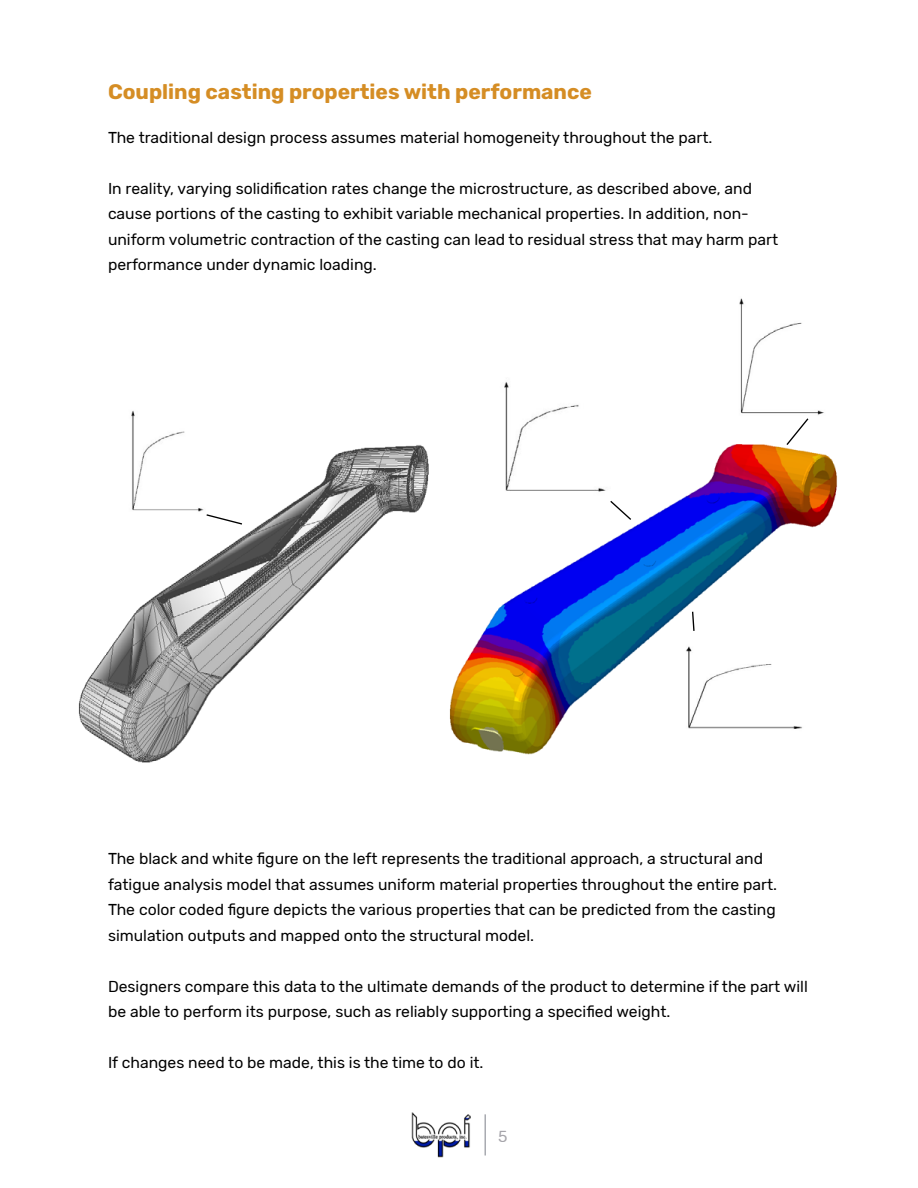
<style>
.page{position:relative;width:918px;height:1188px;background:#fff}
.page>*{position:absolute;margin:0;border:0;box-sizing:border-box;transform-origin:0 0}
.t1{font:700 21px "Rubik";color:#d58d24}
.t2{font:15.9px "Rubik";color:#6c6a73}
.t3{font:15.75px/25.5px "Rubik";color:#000}
</style>
<div class="page">
<img style="left:411px;top:1113px;width:60px;height:44px">
<hr style="left:485px;top:1114px;width:1px;height:41px;background:#696c77">
<img style="left:78px;top:445px;width:351px;height:318px">
<img style="left:125px;top:410px;width:82px;height:105px">
<img style="left:449px;top:444px;width:388px;height:311px">
<img style="left:739px;top:298px;width:85px;height:117px">
<img style="left:676px;top:643px;width:132px;height:88px">
<img style="left:495px;top:382px;width:116px;height:114px">
<svg style="left:205px;top:513px;width:39px;height:13px"></svg>
<svg style="left:609px;top:499px;width:24px;height:22px"></svg>
<svg style="left:785px;top:418px;width:25px;height:28px"></svg>
<svg style="left:691px;top:610px;width:4px;height:22px"></svg>
<h1 class="t1" style="left:108px;top:80px;width:486px">Coupling casting properties with performance</h1>
<p class="t3" style="left:108px;top:125px;width:606px">The traditional design process assumes material homogeneity throughout the part.</p>
<p class="t3" style="left:108px;top:176px;width:672px">In reality, varying solidification rates change the microstructure, as described above, and cause portions of the casting to exhibit variable mechanical properties. In addition, non&shy;uniform volumetric contraction of the casting can lead to residual stress that may harm part performance under dynamic loading.</p>
<p class="t3" style="left:108px;top:846px;width:671px">The black and white figure on the left represents the traditional approach, a structural and fatigue analysis model that assumes uniform material properties throughout the entire part.<br>The color coded figure depicts the various properties that can be predicted from the casting simulation outputs and mapped onto the structural model.</p>
<p class="t3" style="left:108px;top:974px;width:701px">Designers compare this data to the ultimate demands of the product to determine if the part will be able to perform its purpose, such as reliably supporting a specified weight.</p>
<p class="t3" style="left:108px;top:1050px;width:377px">If changes need to be made, this is the time to do it.</p>
<p class="t2" style="left:498px;top:1127px;width:11px">5</p>
</div>
